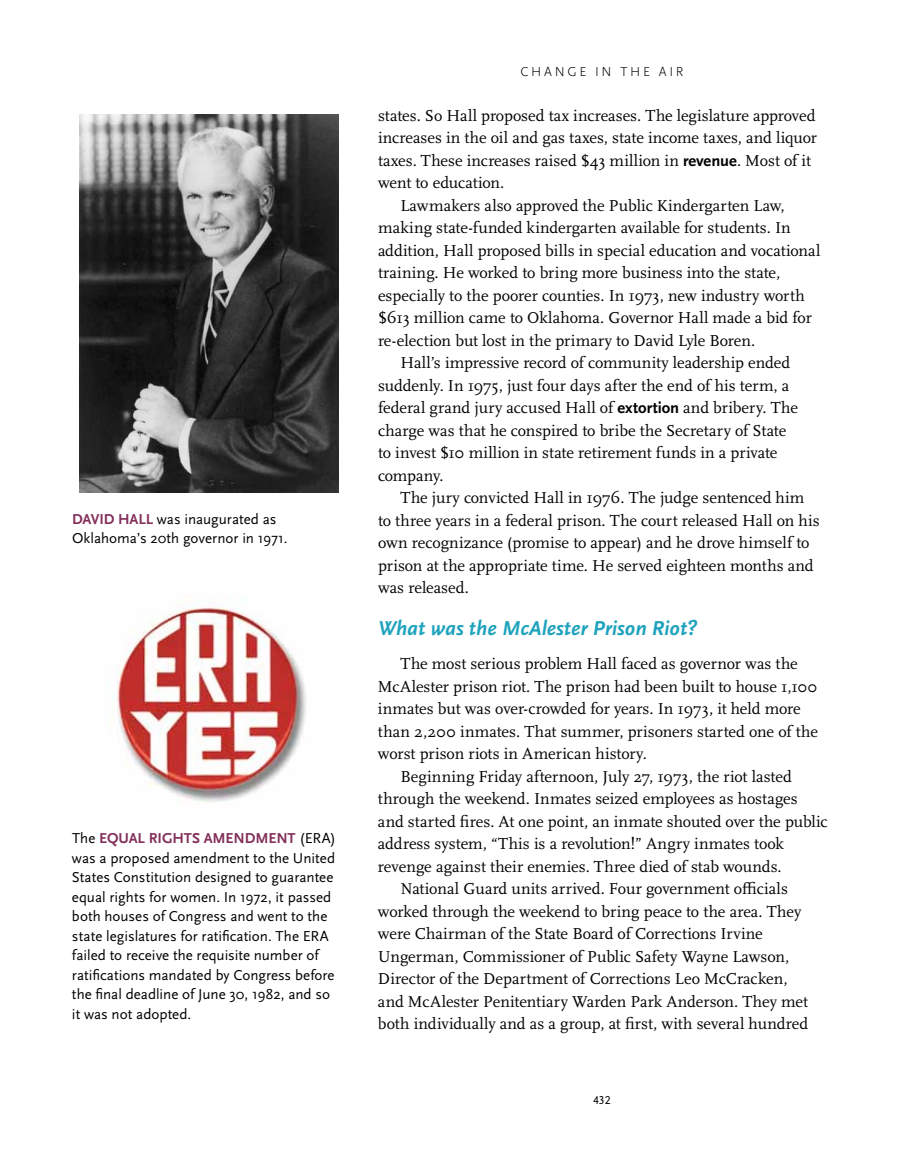
<style>
.page{position:relative;width:918px;height:1175px;background:#fff}
.page>*{position:absolute;margin:0;border:0;box-sizing:border-box;transform-origin:0 0}
.t1{font:italic 700 21px "Scala Sans OT";color:#1fa3bd}
.t2{font:16.5px "Scala OT";color:#000}
.t3{font:15px/19.5px "Scala Sans OT";color:#000}
.t4{font:700 15px "Scala Sans OT";letter-spacing:-.01em;color:#83305b}
.t5{font:300 13.5px "Scala Sans OT";letter-spacing:.195em;color:#000}
.t6{font:12px "Scala Sans OT";color:#000}
.s1{font-weight:400;color:#000}
.s2{font-family:"Scala Sans OT";font-weight:700}
</style>
<div class="page">
<img style="left:80px;top:115px;width:259px;height:378px">
<img style="left:111px;top:599px;width:195px;height:204px">
<p class="t3" style="left:72px;top:509px;width:217px;text-indent:85px">was inaugurated as<br>Oklahoma’s 20th governor in 1971.</p>
<p class="t4" style="left:72px;top:510px;width:67px">David Hall</p>
<p class="t4" style="left:72px;top:830px;width:152px"><span class="s1">The</span> Equal Rights Amendment</p>
<p class="t3" style="left:72px;top:829px;width:266px;text-indent:227px">(ERA) was a proposed amendment to the United States Constitution designed to guarantee equal rights for women. In 1972, it passed both houses of Congress and went to the state legislatures for ratification. The ERA failed to receive the requisite number of ratifications mandated by Congress before the final deadline of June 30, 1982, and so it was not adopted.</p>
<p class="t5" style="left:521px;top:64px;width:165px">CHANGE IN THE AIR</p>
<p class="t2" style="left:378px;top:106px;width:439px">states. So Hall proposed tax increases. The legislature approved</p>
<p class="t2" style="left:378px;top:129px;width:441px">increases in the oil and gas taxes, state income taxes, and liquor</p>
<p class="t2" style="left:378px;top:151px;width:434px">taxes. These increases raised $43 million in <span class="s2">revenue</span>. Most of it</p>
<p class="t2" style="left:378px;top:174px;width:128px">went to education.</p>
<p class="t2" style="left:401px;top:196px;width:386px">Lawmakers also approved the Public Kindergarten Law,</p>
<p class="t2" style="left:378px;top:219px;width:414px">making state-funded kindergarten available for students. In</p>
<p class="t2" style="left:378px;top:241px;width:444px">addition, Hall proposed bills in special education and vocational</p>
<p class="t2" style="left:378px;top:264px;width:404px">training. He worked to bring more business into the state,</p>
<p class="t2" style="left:378px;top:286px;width:428px">especially to the poorer counties. In 1973, new industry worth</p>
<p class="t2" style="left:378px;top:309px;width:435px">$613 million came to Oklahoma. Governor Hall made a bid for</p>
<p class="t2" style="left:378px;top:331px;width:379px">re-election but lost in the primary to David Lyle Boren.</p>
<p class="t2" style="left:401px;top:354px;width:391px">Hall’s impressive record of community leadership ended</p>
<p class="t2" style="left:378px;top:376px;width:413px">suddenly. In 1975, just four days after the end of his term, a</p>
<p class="t2" style="left:378px;top:399px;width:422px">federal grand jury accused Hall of <span class="s2">extortion</span> and bribery. The</p>
<p class="t2" style="left:378px;top:421px;width:410px">charge was that he conspired to bribe the Secretary of State</p>
<p class="t2" style="left:378px;top:444px;width:401px">to invest $10 million in state retirement funds in a private</p>
<p class="t2" style="left:378px;top:466px;width:67px">company.</p>
<p class="t2" style="left:401px;top:489px;width:406px">The jury convicted Hall in 1976. The judge sentenced him</p>
<p class="t2" style="left:378px;top:511px;width:443px">to three years in a federal prison. The court released Hall on his</p>
<p class="t2" style="left:378px;top:534px;width:433px">own recognizance (promise to appear) and he drove himself to</p>
<p class="t2" style="left:378px;top:556px;width:437px">prison at the appropriate time. He served eighteen months and</p>
<p class="t2" style="left:378px;top:579px;width:92px">was released.</p>
<p class="t1" style="left:378px;top:616px;width:321px">What was the McAlester Prison Riot?</p>
<p class="t2" style="left:400px;top:654px;width:399px">The most serious problem Hall faced as governor was the</p>
<p class="t2" style="left:378px;top:677px;width:441px">McAlester prison riot. The prison had been built to house 1,100</p>
<p class="t2" style="left:378px;top:699px;width:424px">inmates but was over-crowded for years. In 1973, it held more</p>
<p class="t2" style="left:378px;top:722px;width:442px">than 2,200 inmates. That summer, prisoners started one of the</p>
<p class="t2" style="left:378px;top:744px;width:270px">worst prison riots in American history.</p>
<p class="t2" style="left:400px;top:767px;width:393px">Beginning Friday afternoon, July 27, 1973, the riot lasted</p>
<p class="t2" style="left:378px;top:789px;width:421px">through the weekend. Inmates seized employees as hostages</p>
<p class="t2" style="left:378px;top:812px;width:451px">and started fires. At one point, an inmate shouted over the public</p>
<p class="t2" style="left:378px;top:834px;width:407px">address system, “This is a revolution!” Angry inmates took</p>
<p class="t2" style="left:378px;top:857px;width:405px">revenge against their enemies. Three died of stab wounds.</p>
<p class="t2" style="left:400px;top:879px;width:389px">National Guard units arrived. Four government officials</p>
<p class="t2" style="left:378px;top:902px;width:425px">worked through the weekend to bring peace to the area. They</p>
<p class="t2" style="left:378px;top:924px;width:386px">were Chairman of the State Board of Corrections Irvine</p>
<p class="t2" style="left:378px;top:947px;width:413px">Ungerman, Commissioner of Public Safety Wayne Lawson,</p>
<p class="t2" style="left:378px;top:969px;width:411px">Director of the Department of Corrections Leo McCracken,</p>
<p class="t2" style="left:378px;top:992px;width:432px">and McAlester Penitentiary Warden Park Anderson. They met</p>
<p class="t2" style="left:378px;top:1014px;width:432px">both individually and as a group, at first, with several hundred</p>
<p class="t6" style="left:593px;top:1094px;width:19px">432</p>
</div>
